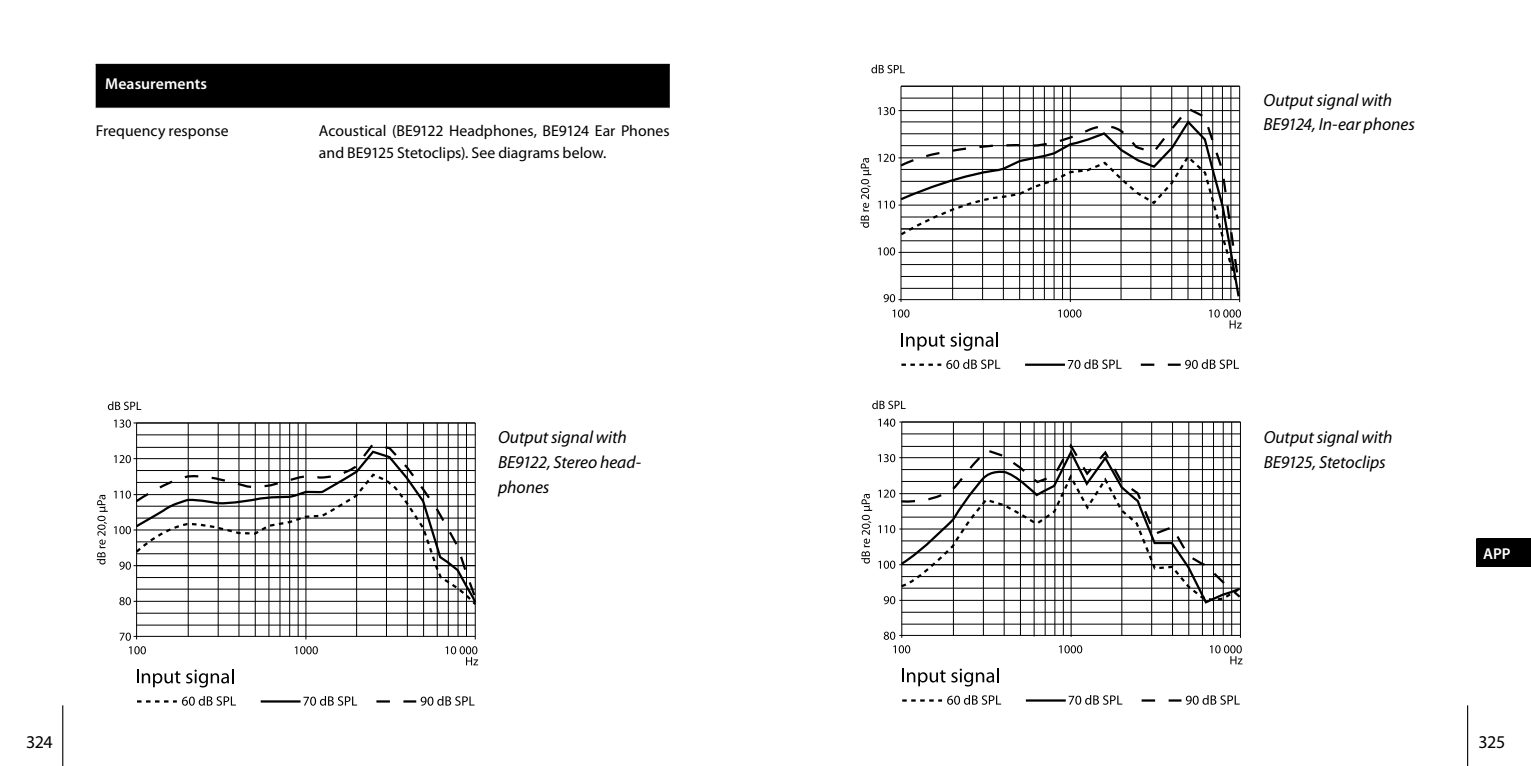
<style>
.page{position:relative;width:1531px;height:766px;background:#fff}
.page>*{position:absolute;margin:0;border:0;box-sizing:border-box;transform-origin:0 0}
.t1{font:18px "Myriad Pro";letter-spacing:-.03em;color:#000}
.t2{font:italic 17.55px/24.8px "Myriad Pro";letter-spacing:-.005em;color:#000}
.t3{font:15.75px/21.4px "Myriad Pro";color:#000}
.t4{font:600 15.75px "Myriad Pro";letter-spacing:.005em;color:#fff}
</style>
<div class="page">
<hr style="left:1467px;top:705px;width:1px;height:60px;background:#000">
<hr style="left:62px;top:705px;width:1px;height:60px;background:#000">
<div style="left:1476px;top:538px;width:55px;height:28px;background:#000"></div>
<div style="left:96px;top:65px;width:574px;height:43px;background:#000"></div>
<hr style="left:96px;top:64px;width:223px;height:1px;background:#000">
<hr style="left:319px;top:64px;width:351px;height:1px;background:#000">
<svg style="left:133px;top:442px;width:342px;height:18px"></svg>
<svg style="left:134px;top:449px;width:341px;height:23px"></svg>
<hr style="left:137px;top:470px;width:338px;height:1px;background:#000">
<hr style="left:137px;top:612px;width:338px;height:1px;background:#000">
<hr style="left:137px;top:434px;width:338px;height:1px;background:#000">
<hr style="left:137px;top:624px;width:338px;height:1px;background:#000">
<hr style="left:137px;top:447px;width:338px;height:1px;background:#000">
<hr style="left:134px;top:422px;width:341px;height:1px;background:#000">
<hr style="left:134px;top:458px;width:341px;height:1px;background:#000">
<hr style="left:134px;top:635px;width:341px;height:1px;background:#000">
<hr style="left:188px;top:423px;width:1px;height:213px;background:#000">
<hr style="left:136px;top:423px;width:1px;height:216px;background:#000">
<hr style="left:255px;top:423px;width:1px;height:213px;background:#000">
<hr style="left:269px;top:423px;width:1px;height:213px;background:#000">
<hr style="left:280px;top:423px;width:1px;height:213px;background:#000">
<hr style="left:289px;top:423px;width:1px;height:213px;background:#000">
<hr style="left:298px;top:423px;width:1px;height:213px;background:#000">
<hr style="left:305px;top:423px;width:1px;height:216px;background:#000">
<hr style="left:356px;top:423px;width:1px;height:213px;background:#000">
<hr style="left:386px;top:423px;width:1px;height:213px;background:#000">
<hr style="left:407px;top:423px;width:1px;height:213px;background:#000">
<hr style="left:423px;top:423px;width:1px;height:213px;background:#000">
<hr style="left:437px;top:423px;width:1px;height:213px;background:#000">
<hr style="left:448px;top:423px;width:1px;height:213px;background:#000">
<hr style="left:458px;top:423px;width:1px;height:213px;background:#000">
<hr style="left:466px;top:423px;width:1px;height:213px;background:#000">
<hr style="left:475px;top:423px;width:1px;height:216px;background:#000">
<hr style="left:218px;top:423px;width:1px;height:213px;background:#000">
<hr style="left:239px;top:423px;width:1px;height:213px;background:#000">
<svg style="left:114px;top:419px;width:13px;height:8px"></svg>
<svg style="left:126px;top:419px;width:5px;height:8px"></svg>
<svg style="left:114px;top:455px;width:13px;height:8px"></svg>
<svg style="left:126px;top:455px;width:5px;height:8px"></svg>
<svg style="left:114px;top:472px;width:363px;height:135px"></svg>
<svg style="left:126px;top:597px;width:5px;height:8px"></svg>
<svg style="left:120px;top:632px;width:7px;height:8px"></svg>
<svg style="left:126px;top:632px;width:5px;height:8px"></svg>
<svg style="left:129px;top:646px;width:13px;height:8px"></svg>
<svg style="left:141px;top:646px;width:5px;height:8px"></svg>
<svg style="left:295px;top:646px;width:22px;height:8px"></svg>
<svg style="left:312px;top:646px;width:6px;height:8px"></svg>
<svg style="left:445px;top:646px;width:7px;height:8px"></svg>
<svg style="left:451px;top:646px;width:5px;height:8px"></svg>
<svg style="left:461px;top:646px;width:17px;height:19px"></svg>
<svg style="left:97px;top:494px;width:11px;height:70px"></svg>
<svg style="left:108px;top:401px;width:33px;height:9px"></svg>
<svg style="left:137px;top:696px;width:99px;height:9px"></svg>
<svg style="left:303px;top:696px;width:54px;height:9px"></svg>
<hr style="left:261px;top:700px;width:40px;height:2px;background:#000">
<svg style="left:376px;top:696px;width:98px;height:9px"></svg>
<svg style="left:137px;top:669px;width:43px;height:18px"></svg>
<svg style="left:186px;top:669px;width:47px;height:18px"></svg>
<svg style="left:878px;top:107px;width:13px;height:8px"></svg>
<svg style="left:890px;top:107px;width:5px;height:8px"></svg>
<svg style="left:883px;top:294px;width:8px;height:8px"></svg>
<svg style="left:890px;top:294px;width:5px;height:8px"></svg>
<svg style="left:892px;top:309px;width:13px;height:8px"></svg>
<svg style="left:904px;top:309px;width:5px;height:8px"></svg>
<svg style="left:1058px;top:309px;width:19px;height:8px"></svg>
<svg style="left:1076px;top:309px;width:5px;height:8px"></svg>
<svg style="left:1209px;top:309px;width:7px;height:8px"></svg>
<svg style="left:1214px;top:309px;width:6px;height:8px"></svg>
<div style="left:1229px;top:309px;width:6px;height:8px;background:#818181;border-radius:50%"></div>
<svg style="left:1224px;top:310px;width:17px;height:18px"></svg>
<svg style="left:860px;top:158px;width:11px;height:70px"></svg>
<svg style="left:871px;top:65px;width:34px;height:8px"></svg>
<hr style="left:901px;top:86px;width:338px;height:1px;background:#000">
<hr style="left:901px;top:98px;width:338px;height:1px;background:#000">
<hr style="left:898px;top:299px;width:341px;height:1px;background:#000">
<hr style="left:952px;top:86px;width:1px;height:213px;background:#000">
<hr style="left:900px;top:86px;width:1px;height:216px;background:#000">
<hr style="left:1019px;top:86px;width:1px;height:213px;background:#000">
<hr style="left:1033px;top:86px;width:1px;height:213px;background:#000">
<hr style="left:1044px;top:86px;width:1px;height:213px;background:#000">
<hr style="left:1054px;top:86px;width:1px;height:213px;background:#000">
<hr style="left:1062px;top:86px;width:1px;height:213px;background:#000">
<hr style="left:1070px;top:86px;width:1px;height:216px;background:#000">
<hr style="left:1120px;top:86px;width:1px;height:213px;background:#000">
<hr style="left:1150px;top:86px;width:1px;height:213px;background:#000">
<hr style="left:1171px;top:86px;width:1px;height:213px;background:#000">
<hr style="left:1187px;top:86px;width:1px;height:213px;background:#000">
<hr style="left:1201px;top:86px;width:1px;height:213px;background:#000">
<hr style="left:1212px;top:86px;width:1px;height:213px;background:#000">
<hr style="left:1222px;top:86px;width:1px;height:213px;background:#000">
<hr style="left:1230px;top:86px;width:1px;height:213px;background:#000">
<hr style="left:1239px;top:86px;width:1px;height:216px;background:#000">
<hr style="left:982px;top:86px;width:1px;height:213px;background:#000">
<hr style="left:1003px;top:86px;width:1px;height:213px;background:#000">
<svg style="left:898px;top:109px;width:343px;height:7px"></svg>
<svg style="left:900px;top:116px;width:341px;height:183px"></svg>
<svg style="left:878px;top:153px;width:361px;height:132px"></svg>
<svg style="left:901px;top:359px;width:99px;height:10px"></svg>
<svg style="left:1068px;top:359px;width:53px;height:10px"></svg>
<hr style="left:1025px;top:363px;width:40px;height:3px;background:#000">
<svg style="left:1141px;top:359px;width:98px;height:10px"></svg>
<svg style="left:901px;top:332px;width:97px;height:18px"></svg>
<hr style="left:902px;top:611px;width:338px;height:1px;background:#000">
<hr style="left:902px;top:433px;width:338px;height:1px;background:#000">
<hr style="left:902px;top:623px;width:338px;height:1px;background:#000">
<hr style="left:899px;top:421px;width:341px;height:1px;background:#000">
<hr style="left:899px;top:635px;width:341px;height:1px;background:#000">
<hr style="left:953px;top:422px;width:1px;height:213px;background:#000">
<hr style="left:901px;top:422px;width:1px;height:215px;background:#000">
<hr style="left:983px;top:422px;width:1px;height:213px;background:#000">
<hr style="left:1020px;top:422px;width:1px;height:213px;background:#000">
<hr style="left:1034px;top:422px;width:1px;height:214px;background:#000">
<hr style="left:1045px;top:422px;width:1px;height:213px;background:#000">
<hr style="left:1054px;top:422px;width:1px;height:213px;background:#000">
<hr style="left:1063px;top:422px;width:1px;height:213px;background:#000">
<hr style="left:1071px;top:422px;width:1px;height:214px;background:#000">
<hr style="left:1121px;top:422px;width:1px;height:213px;background:#000">
<hr style="left:1151px;top:422px;width:1px;height:213px;background:#000">
<hr style="left:1172px;top:422px;width:1px;height:213px;background:#000">
<hr style="left:1188px;top:422px;width:1px;height:213px;background:#000">
<hr style="left:1202px;top:422px;width:1px;height:213px;background:#000">
<hr style="left:1213px;top:422px;width:1px;height:213px;background:#000">
<hr style="left:1223px;top:422px;width:1px;height:213px;background:#000">
<hr style="left:1231px;top:422px;width:1px;height:213px;background:#000">
<hr style="left:1240px;top:422px;width:1px;height:215px;background:#000">
<hr style="left:1004px;top:422px;width:1px;height:213px;background:#000">
<svg style="left:901px;top:441px;width:340px;height:6px"></svg>
<svg style="left:899px;top:447px;width:342px;height:158px"></svg>
<svg style="left:878px;top:418px;width:13px;height:8px"></svg>
<svg style="left:890px;top:418px;width:5px;height:8px"></svg>
<svg style="left:878px;top:454px;width:13px;height:8px"></svg>
<svg style="left:890px;top:454px;width:5px;height:8px"></svg>
<svg style="left:878px;top:471px;width:363px;height:133px"></svg>
<svg style="left:890px;top:596px;width:5px;height:8px"></svg>
<svg style="left:884px;top:631px;width:7px;height:8px"></svg>
<svg style="left:890px;top:631px;width:5px;height:8px"></svg>
<svg style="left:893px;top:645px;width:13px;height:8px"></svg>
<svg style="left:905px;top:645px;width:5px;height:8px"></svg>
<svg style="left:1059px;top:645px;width:19px;height:8px"></svg>
<svg style="left:1077px;top:645px;width:5px;height:8px"></svg>
<svg style="left:1210px;top:645px;width:6px;height:8px"></svg>
<svg style="left:1215px;top:645px;width:5px;height:8px"></svg>
<svg style="left:1225px;top:646px;width:17px;height:18px"></svg>
<svg style="left:861px;top:493px;width:11px;height:70px"></svg>
<svg style="left:872px;top:400px;width:33px;height:9px"></svg>
<svg style="left:902px;top:695px;width:99px;height:9px"></svg>
<svg style="left:1068px;top:695px;width:54px;height:9px"></svg>
<hr style="left:1026px;top:699px;width:40px;height:2px;background:#000">
<svg style="left:1141px;top:695px;width:98px;height:9px"></svg>
<svg style="left:902px;top:668px;width:43px;height:18px"></svg>
<svg style="left:951px;top:668px;width:48px;height:18px"></svg>
<p class="t4" style="left:105px;top:74px;width:103px">Measurements</p>
<p class="t3" style="left:96px;top:120px;width:134px">Frequency response</p>
<p class="t3" style="left:319px;top:120px;width:352px">Acoustical (BE9122 Headphones, BE9124 Ear Phones and BE9125 Stetoclips). See diagrams below.</p>
<p class="t2" style="left:498px;top:424px;width:145px">Output signal with<br>BE9122, Stereo head&shy;phones</p>
<p class="t2" style="left:1263px;top:87px;width:153px">Output signal with<br>BE9124, In-ear phones</p>
<p class="t2" style="left:1263px;top:424px;width:130px">Output signal with<br>BE9125, Stetoclips</p>
<p class="t4" style="left:1483px;top:543px;width:29px">APP</p>
<p class="t1" style="left:26px;top:730px;width:28px">324</p>
<p class="t1" style="left:1478px;top:730px;width:29px">325</p>
</div>
